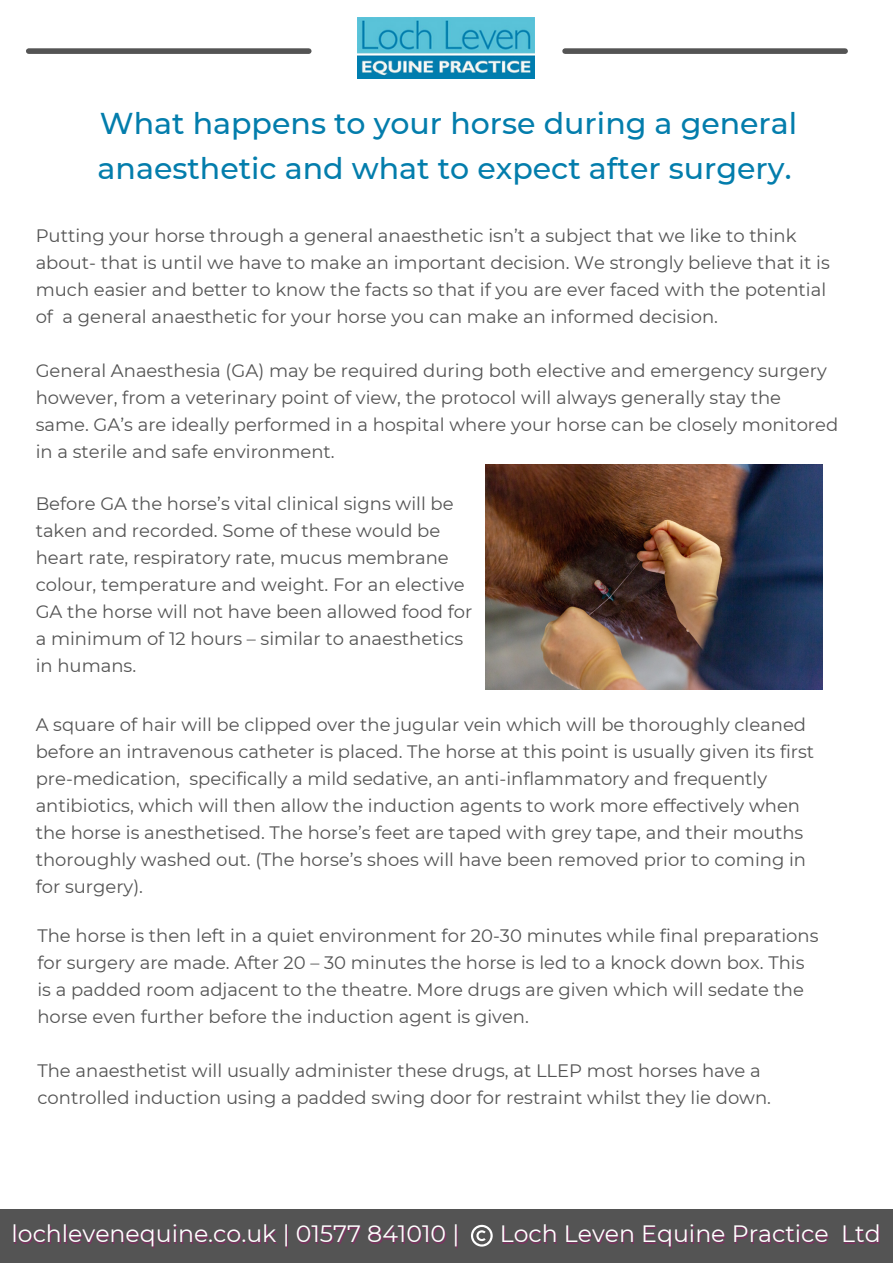
<style>
.page{position:relative;width:893px;height:1264px;background:#fff}
.page>*{position:absolute;margin:0;border:0;box-sizing:border-box;transform-origin:0 0}
.t1{font:500 30px/45px "Montserrat";color:#037dac}
.t2{font:23.55px "Montserrat";color:#fff}
.t3{font:18px/27px "Montserrat";color:#545454}
.s1{color:rgb(189 0 116/.4)}
</style>
<div class="page">
<div style="left:29px;top:48px;width:280px;height:6px;background:#545454"></div>
<div style="left:565px;top:48px;width:280px;height:6px;background:#545454"></div>
<img style="left:358px;top:17px;width:176px;height:62px">
<div style="left:0;top:1209px;width:892px;height:53px;background:#545454"></div>
<svg style="left:471px;top:1224px;width:21px;height:22px"></svg>
<img style="left:485px;top:464px;width:337px;height:225px">
<p class="t1" style="left:98px;top:100px;width:701px">What happens to your horse during a general anaesthetic and what to expect after surgery.</p>
<p class="t3" style="left:36px;top:222px;width:795px">Putting your horse through a general anaesthetic isn’t a subject that we like to think about- that is until we have to make an important decision. We strongly believe that it is much easier and better to know the facts so that if you are ever faced with the potential of a general anaesthetic for your horse you can make an informed decision.</p>
<p class="t3" style="left:36px;top:357px;width:804px">General Anaesthesia (GA) may be required during both elective and emergency surgery however, from a veterinary point of view, the protocol will always generally stay the same. GA’s are ideally performed in a hospital where your horse can be closely monitored in a sterile and safe environment.</p>
<p class="t3" style="left:36px;top:490px;width:438px">Before GA the horse’s vital clinical signs will be taken and recorded. Some of these would be heart rate, respiratory rate, mucus membrane colour, temperature and weight. For an elective GA the horse will not have been allowed food for a minimum of 12 hours – similar to anaesthetics in humans.</p>
<p class="t3" style="left:36px;top:711px;width:780px">A square of hair will be clipped over the jugular vein which will be thoroughly cleaned before an intravenous catheter is placed. The horse at this point is usually given its first pre-medication, specifically a mild sedative, an anti-inflammatory and frequently antibiotics, which will then allow the induction agents to work more effectively when the horse is anesthetised. The horse’s feet are taped with grey tape, and their mouths thoroughly washed out. (The horse’s shoes will have been removed prior to coming in for surgery).</p>
<p class="t3" style="left:37px;top:921px;width:782px">The horse is then left in a quiet environment for 20-30 minutes while final preparations for surgery are made. After 20 – 30 minutes the horse is led to a knock down box. This is a padded room adjacent to the theatre. More drugs are given which will sedate the horse even further before the induction agent is given.</p>
<p class="t3" style="left:37px;top:1056px;width:735px">The anaesthetist will usually administer these drugs, at LLEP most horses have a controlled induction using a padded swing door for restraint whilst they lie down.</p>
<p class="t2" style="left:12px;top:1219px;width:449px">lochlevenequine.co.uk | 01577 841010 |</p>
<p class="t2" style="left:499px;top:1219px;width:383px">Loch Leven Equine Practice <span class="s1">Ltd</span></p>
</div>
